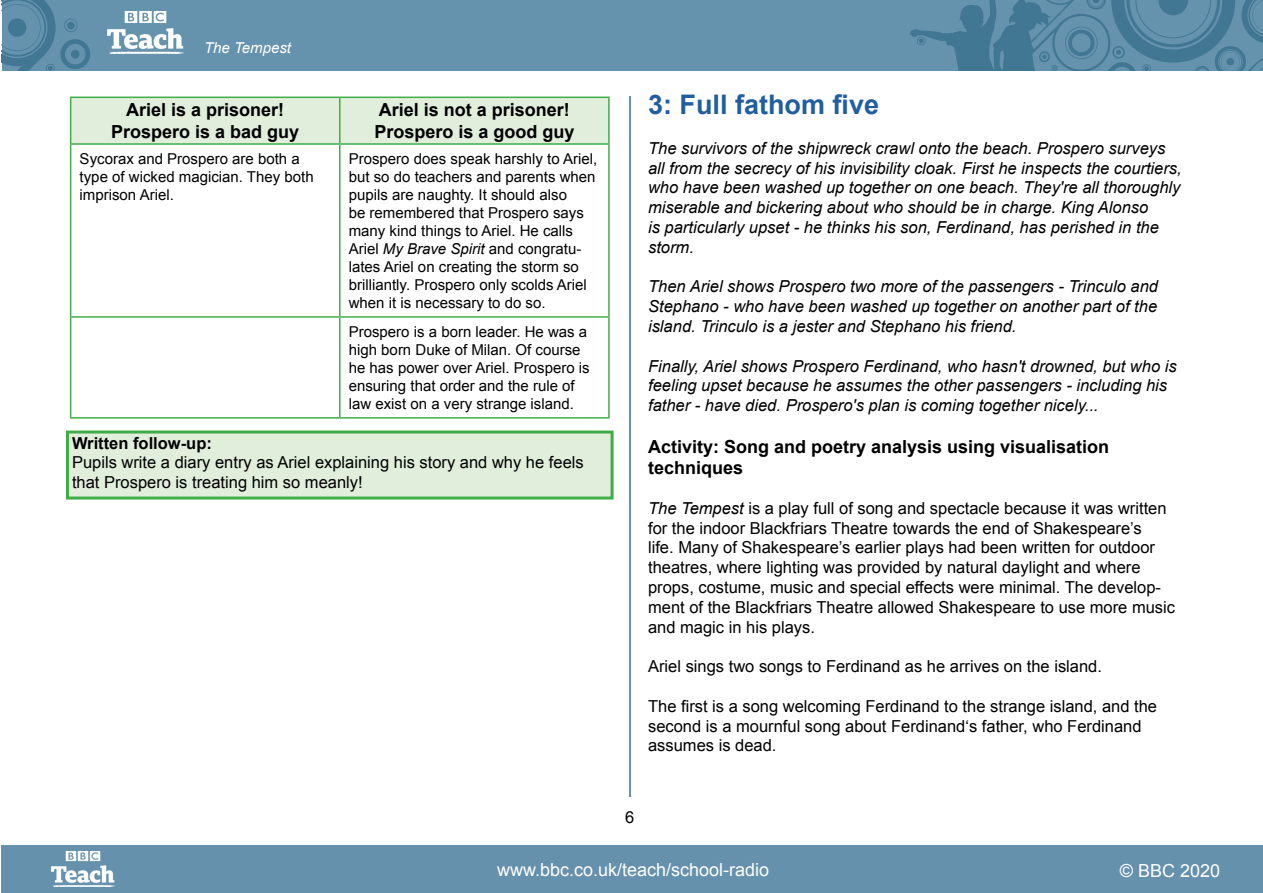
<style>
.page{position:relative;width:1263px;height:893px;background:#fff}
.page>*{position:absolute;margin:0;border:0;box-sizing:border-box;transform-origin:0 0}
.t1{font:700 27px "Arial";color:#215e9e}
.t2{font:700 18px/21.6px "Arial";color:#000}
.t3{font:18px "Arial";color:#fff}
.t4{font:16.5px/19.8px "Arial";color:#000}
.t5{font:italic 16.5px/19.8px "Arial";color:#000}
.t6{font:700 16.5px "Arial";color:#000}
.t7{font:15px/18px "Arial";color:#000}
.t8{font:italic 15px "Arial";color:#fff}
.s1{font-style:italic}
</style>
<div class="page">
<div style="left:2px;top:845px;width:1261px;height:48px;background:#6591ad"></div>
<img style="left:51px;top:851px;width:63px;height:35px">
<div style="left:2px;top:0;width:714px;height:70px;background:#6592ad"></div>
<svg style="left:2px;top:0;width:88px;height:70px"></svg>
<div style="left:549px;top:0;width:714px;height:70px;background:#6592ad"></div>
<svg style="left:910px;top:0;width:353px;height:70px"></svg>
<img style="left:108px;top:12px;width:76px;height:42px">
<div style="left:71px;top:98px;width:537px;height:45px;background:#e1eedc"></div>
<hr style="left:70px;top:97px;width:270px;height:1px;background:#41ad49">
<hr style="left:70px;top:98px;width:1px;height:45px;background:#41ad49">
<hr style="left:340px;top:97px;width:270px;height:1px;background:#41ad49">
<hr style="left:339px;top:98px;width:1px;height:45px;background:#41ad49">
<hr style="left:608px;top:98px;width:2px;height:45px;background:#41ad49">
<hr style="left:70px;top:143px;width:270px;height:2px;background:#41ad49">
<hr style="left:340px;top:143px;width:270px;height:2px;background:#41ad49">
<hr style="left:70px;top:145px;width:1px;height:171px;background:#41ad49">
<hr style="left:339px;top:145px;width:1px;height:171px;background:#41ad49">
<hr style="left:608px;top:145px;width:2px;height:171px;background:#41ad49">
<hr style="left:70px;top:316px;width:270px;height:2px;background:#41ad49">
<hr style="left:70px;top:318px;width:1px;height:99px;background:#41ad49">
<hr style="left:340px;top:316px;width:270px;height:2px;background:#41ad49">
<hr style="left:339px;top:318px;width:1px;height:99px;background:#41ad49">
<hr style="left:608px;top:318px;width:2px;height:99px;background:#41ad49">
<hr style="left:70px;top:417px;width:270px;height:2px;background:#41ad49">
<hr style="left:340px;top:417px;width:270px;height:2px;background:#41ad49">
<hr style="left:629px;top:96px;width:2px;height:700px;background:#6593ae">
<div style="left:68px;top:432px;width:544px;height:66px;background:#e1eedc"></div>
<div style="left:66px;top:430px;width:548px;height:70px;border:3px solid #41ad49"></div>
<p class="t8" style="left:204px;top:38px;width:88px">The Tempest</p>
<p class="t2" style="left:111px;top:100px;width:190px;text-align:center">Ariel is a prisoner!<br>Prospero is a bad guy</p>
<p class="t2" style="left:374px;top:100px;width:202px">Ariel is not a prisoner!<br>Prospero is a good guy</p>
<p class="t7" style="left:80px;top:150px;width:236px">Sycorax and Prospero are both a type of wicked magician. They both imprison Ariel.</p>
<p class="t7" style="left:349px;top:150px;width:250px">Prospero does speak harshly to Ariel, but so do teachers and parents when pupils are naughty. It should also<br>be remembered that Prospero says many kind things to Ariel. He calls Ariel <span class="s1">My Brave Spirit</span> and congratu&shy;lates Ariel on creating the storm so brilliantly. Prospero only scolds Ariel when it is necessary to do so.</p>
<p class="t7" style="left:349px;top:323px;width:242px">Prospero is a born leader. He was a high born Duke of Milan. Of course he has power over Ariel. Prospero is ensuring that order and the rule of law exist on a very strange island.</p>
<p class="t6" style="left:72px;top:432px;width:141px">Written follow-up:</p>
<p class="t4" style="left:72px;top:453px;width:513px">Pupils write a diary entry as Ariel explaining his story and why he feels that Prospero is treating him so meanly!</p>
<h1 class="t1" style="left:648px;top:87px;width:233px">3: Full fathom five</h1>
<p class="t5" style="left:648px;top:138px;width:535px">The survivors of the shipwreck crawl onto the beach. Prospero surveys all from the secrecy of his invisibility cloak. First he inspects the courtiers, who have been washed up together on one beach. They're all thoroughly miserable and bickering about who should be in charge. King Alonso<br>is particularly upset - he thinks his son, Ferdinand, has perished in the storm.</p>
<p class="t5" style="left:648px;top:277px;width:511px;text-align:justify">Then Ariel shows Prospero two more of the passengers - Trinculo and Stephano - who have been washed up together on another part of the island. Trinculo is a jester and Stephano his friend.</p>
<p class="t5" style="left:648px;top:356px;width:530px">Finally, Ariel shows Prospero Ferdinand, who hasn't drowned, but who is feeling upset because he assumes the other passengers - including his father - have died. Prospero's plan is coming together nicely...</p>
<p class="t2" style="left:648px;top:436px;width:463px">Activity: Song and poetry analysis using visualisation techniques</p>
<p class="t4" style="left:648px;top:498px;width:528px"><span class="s1">The Tempest</span> is a play full of song and spectacle because it was written for the indoor Blackfriars Theatre towards the end of Shakespeare’s<br>life. Many of Shakespeare’s earlier plays had been written for outdoor theatres, where lighting was provided by natural daylight and where props, costume, music and special effects were minimal. The develop&shy;ment of the Blackfriars Theatre allowed Shakespeare to use more music and magic in his plays.</p>
<p class="t4" style="left:648px;top:657px;width:455px">Ariel sings two songs to Ferdinand as he arrives on the island.</p>
<p class="t4" style="left:648px;top:696px;width:510px">The first is a song welcoming Ferdinand to the strange island, and the second is a mournful song about Ferdinand‘s father, who Ferdinand assumes is dead.</p>
<p class="t4" style="left:625px;top:808px;width:11px">6</p>
<p class="t3" style="left:497px;top:858px;width:274px">www.bbc.co.uk/teach/school-radio</p>
<p class="t3" style="left:1120px;top:859px;width:102px">© BBC 2020</p>
</div>
